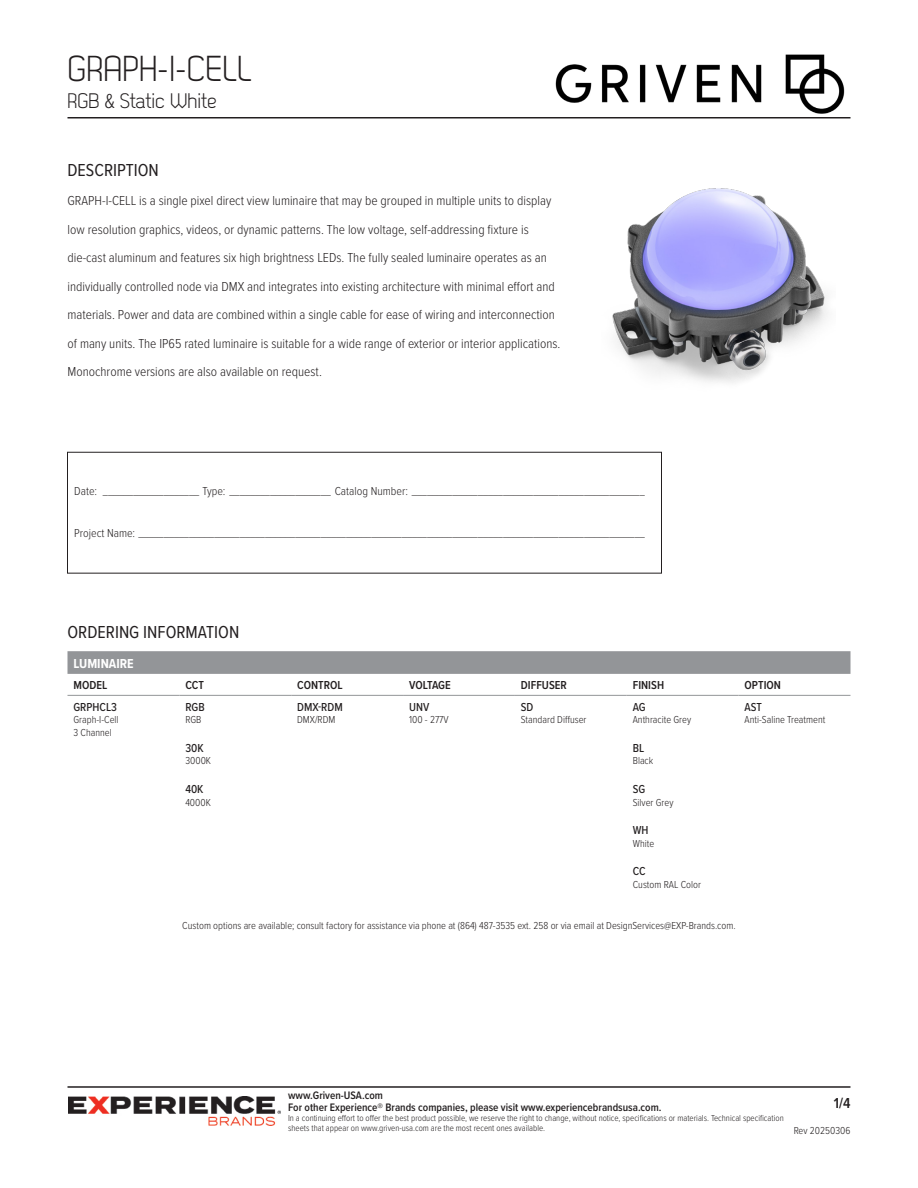
<style>
.page{position:relative;width:918px;height:1188px;background:#fff}
.page>*{position:absolute;margin:0;border:0;box-sizing:border-box;transform-origin:0 0}
.t1{font:36px "Dekar";color:#231f20}
.t2{font:21px "Dekar";color:#231f20}
.t3{font:18px "Proxima Nova Cond";color:#231f20}
.t4{font:600 15px "Proxima Nova Cond";color:#231f20}
.Description_Text{font:300 13.5px/28.5px "Proxima Nova Cond";color:#231f20}
.Ordering_Info_Title{font:700 13.5px "Proxima Nova Cond";color:#fff}
.Project_Block{font:300 12px "Proxima Nova Cond";color:#231f20}
.Ordering_Info_Text{font:600 12px "Proxima Nova Cond";color:#231f20}
.Ordering_Info_Text-2{font:500 12px "Proxima Nova Cond";color:#231f20}
.t5{font:600 11.25px/12.8px "Proxima Nova Cond";color:#231f20}
.Ordering_Info_Text-3{font:300 10.5px "Proxima Nova Cond";color:#231f20}
.t6{font:300 9px/9.8px "Proxima Nova Cond";color:#231f20}
.s1{font-family:"Proxima Nova Cond";font-weight:300}
</style>
<div class="page">
<svg style="left:68px;top:651px;width:782px;height:23px;background:#949699"></svg>
<hr style="left:627px;top:695px;width:112px;height:1px;background:#939598">
<hr style="left:179px;top:695px;width:112px;height:1px;background:#939598">
<hr style="left:291px;top:695px;width:112px;height:1px;background:#939598">
<hr style="left:403px;top:695px;width:112px;height:1px;background:#939598">
<hr style="left:515px;top:695px;width:112px;height:1px;background:#939598">
<hr style="left:739px;top:695px;width:111px;height:1px;background:#939598">
<hr style="left:68px;top:695px;width:111px;height:1px;background:#939598">
<img style="left:550px;top:54px;width:300px;height:65px">
<hr style="left:68px;top:117px;width:782px;height:1px;background:#231f20">
<hr style="left:68px;top:1086px;width:782px;height:2px;background:#231f20">
<img style="left:68px;top:1096px;width:212px;height:30px">
<div style="left:67px;top:452px;width:595px;height:121px;border:1px solid #231f20"></div>
<img style="left:612px;top:188px;width:216px;height:195px">
<h1 class="t1" style="left:68px;top:51px;width:186px">GRAPH-I-CELL</h1>
<h2 class="t2" style="left:68px;top:90px;width:151px">RGB <span class="s1">&amp;</span> Static White</h2>
<h1 class="t3" style="left:68px;top:157px;width:93px">DESCRIPTION</h1>
<p class="Description_Text" style="left:68px;top:186px;width:494px">GRAPH-I-CELL is a single pixel direct view luminaire that may be grouped in multiple units to display low resolution graphics, videos, or dynamic patterns. The low voltage, self-addressing fixture is die-cast aluminum and features six high brightness LEDs. The fully sealed luminaire operates as an individually controlled node via DMX and integrates into existing architecture with minimal effort and materials. Power and data are combined within a single cable for ease of wiring and interconnection of many units. The IP65 rated luminaire is suitable for a wide range of exterior or interior applications.<br>Monochrome versions are also available on request.</p>
<p class="Project_Block" style="left:74px;top:483px;width:572px">Date: ___________________ Type: ____________________ Catalog Number: ______________________________________________</p>
<p class="Project_Block" style="left:74px;top:524px;width:572px">Project Name: ____________________________________________________________________________________________________</p>
<h1 class="t3" style="left:68px;top:619px;width:173px">ORDERING INFORMATION</h1>
<p class="Ordering_Info_Title" style="left:74px;top:653px;width:62px">LUMINAIRE</p>
<p class="Ordering_Info_Text" style="left:74px;top:677px;width:35px">MODEL</p>
<p class="Ordering_Info_Text" style="left:185px;top:677px;width:20px">CCT</p>
<p class="Ordering_Info_Text" style="left:297px;top:677px;width:47px">CONTROL</p>
<p class="Ordering_Info_Text" style="left:409px;top:677px;width:43px">VOLTAGE</p>
<p class="Ordering_Info_Text" style="left:521px;top:677px;width:47px">DIFFUSER</p>
<p class="Ordering_Info_Text" style="left:633px;top:677px;width:33px">FINISH</p>
<p class="Ordering_Info_Text" style="left:745px;top:677px;width:38px">OPTION</p>
<p class="Ordering_Info_Text-2" style="left:74px;top:698px;width:45px">GRPHCL3</p>
<p class="Ordering_Info_Text-3" style="left:74px;top:712px;width:47px">Graph-I-Cell</p>
<p class="Ordering_Info_Text-3" style="left:74px;top:725px;width:40px">3 Channel</p>
<p class="Ordering_Info_Text-2" style="left:185px;top:698px;width:21px">RGB</p>
<p class="Ordering_Info_Text-3" style="left:185px;top:712px;width:18px">RGB</p>
<p class="Ordering_Info_Text-2" style="left:521px;top:698px;width:14px">SD</p>
<p class="Ordering_Info_Text-3" style="left:521px;top:712px;width:67px">Standard Diffuser</p>
<p class="Ordering_Info_Text-2" style="left:633px;top:698px;width:14px">AG</p>
<p class="Ordering_Info_Text-3" style="left:633px;top:712px;width:60px">Anthracite Grey</p>
<p class="Ordering_Info_Text-2" style="left:745px;top:698px;width:19px">AST</p>
<p class="Ordering_Info_Text-3" style="left:745px;top:712px;width:82px">Anti-Saline Treatment</p>
<p class="Ordering_Info_Text-2" style="left:297px;top:698px;width:47px">DMX-RDM</p>
<p class="Ordering_Info_Text-3" style="left:297px;top:712px;width:40px">DMX/RDM</p>
<p class="Ordering_Info_Text-2" style="left:409px;top:698px;width:22px">UNV</p>
<p class="Ordering_Info_Text-3" style="left:409px;top:712px;width:41px">100 - 277V</p>
<p class="Ordering_Info_Text-2" style="left:185px;top:739px;width:20px">30K</p>
<p class="Ordering_Info_Text-3" style="left:185px;top:753px;width:27px">3000K</p>
<p class="Ordering_Info_Text-2" style="left:633px;top:739px;width:13px">BL</p>
<p class="Ordering_Info_Text-3" style="left:633px;top:753px;width:22px">Black</p>
<p class="Ordering_Info_Text-2" style="left:633px;top:780px;width:14px">SG</p>
<p class="Ordering_Info_Text-3" style="left:633px;top:794px;width:42px">Silver Grey</p>
<p class="Ordering_Info_Text-2" style="left:633px;top:821px;width:17px">WH</p>
<p class="Ordering_Info_Text-3" style="left:633px;top:835px;width:23px">White</p>
<p class="Ordering_Info_Text-2" style="left:633px;top:862px;width:14px">CC</p>
<p class="Ordering_Info_Text-3" style="left:633px;top:876px;width:70px">Custom RAL Color</p>
<p class="Ordering_Info_Text-3" style="left:182px;top:918px;width:555px">Custom options are available; consult factory for assistance via phone at (864) 487-3535 ext. 258 or via email at DesignServices@EXP-Brands.com.</p>
<p class="Ordering_Info_Text-2" style="left:185px;top:780px;width:20px">40K</p>
<p class="Ordering_Info_Text-3" style="left:185px;top:794px;width:27px">4000K</p>
<p class="t5" style="left:288px;top:1088px;width:375px">www.Griven-USA.com<br>For other Experience® Brands companies, please visit www.experiencebrandsusa.com.</p>
<p class="t6" style="left:288px;top:1113px;width:497px">In a continuing effort to offer the best product possible, we reserve the right to change, without notice, specifications or materials. Technical specification sheets that appear on www.griven-usa.com are the most recent ones available.</p>
<p class="t4" style="left:834px;top:1092px;width:18px">1/4</p>
<p class="Ordering_Info_Text-3" style="left:794px;top:1123px;width:58px">Rev 20250306</p>
</div>
